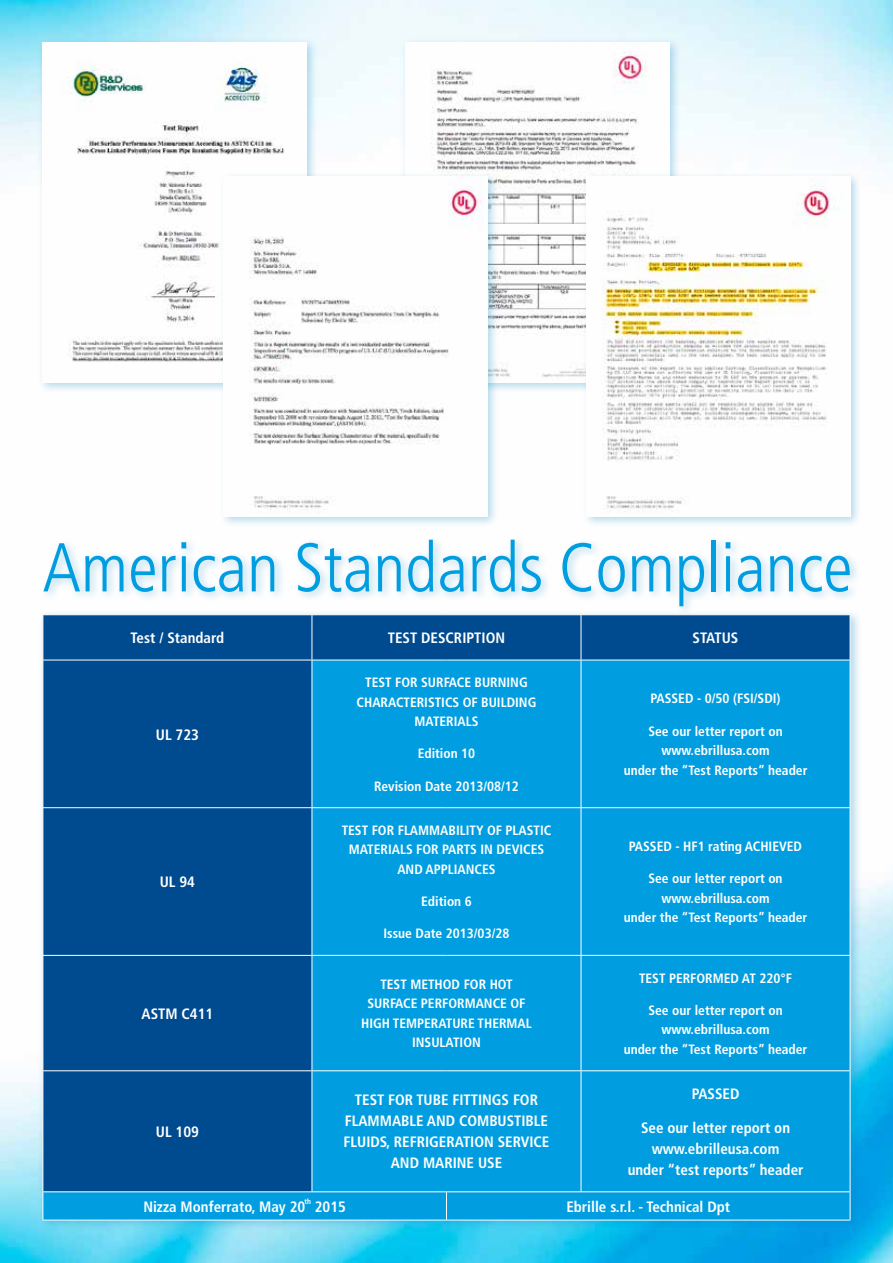
<style>
.page{position:relative;width:893px;height:1263px;background:#fff}
.page>*{position:absolute;margin:0;border:0;box-sizing:border-box;transform-origin:0 0}
.t1{font:300 condensed 69px "Frutiger";color:#009ee0}
.t2{font:700 condensed 15px/21px "Frutiger";color:#fff;text-align:center}
.t3{font:700 condensed 13.5px/19.5px "Frutiger";color:#fff;text-align:center}
.t4{font:700 condensed 7.5px "Frutiger";color:#fff}
</style>
<div class="page">
<img style="left:0;top:0;width:893px;height:1263px">
<div style="left:38px;top:609px;width:824px;height:622px;background:#0083c3;opacity:.3"></div>
<div style="left:44px;top:617px;width:806px;height:43px;background:#004b8f"></div>
<svg style="left:44px;top:661px;width:806px;height:559px;background:#0184c6"></svg>
<hr style="left:312px;top:615px;width:1px;height:45px;background:#fff">
<hr style="left:581px;top:615px;width:1px;height:45px;background:#fff">
<hr style="left:581px;top:660px;width:1px;height:147px;background:#fff">
<hr style="left:850px;top:660px;width:1px;height:147px;background:#fff">
<hr style="left:43px;top:807px;width:269px;height:1px;background:#fff">
<hr style="left:312px;top:807px;width:134px;height:1px;background:#fff">
<hr style="left:446px;top:807px;width:135px;height:1px;background:#fff">
<hr style="left:581px;top:807px;width:269px;height:1px;background:#fff">
<hr style="left:581px;top:808px;width:1px;height:147px;background:#fff">
<hr style="left:850px;top:808px;width:1px;height:147px;background:#fff">
<hr style="left:43px;top:955px;width:269px;height:1px;background:#fff">
<hr style="left:581px;top:956px;width:1px;height:114px;background:#fff">
<hr style="left:850px;top:956px;width:1px;height:114px;background:#fff">
<hr style="left:581px;top:1071px;width:1px;height:120px;background:#fff">
<hr style="left:850px;top:1071px;width:1px;height:120px;background:#fff">
<svg style="left:446px;top:1192px;width:1px;height:28px"></svg>
<svg style="left:850px;top:1192px;width:1px;height:28px"></svg>
<svg style="left:43px;top:1192px;width:1px;height:28px"></svg>
<hr style="left:43px;top:1220px;width:269px;height:1px;background:#fff">
<hr style="left:312px;top:1220px;width:134px;height:1px;background:#fff">
<hr style="left:446px;top:1220px;width:135px;height:1px;background:#fff">
<hr style="left:581px;top:1220px;width:269px;height:1px;background:#fff">
<hr style="left:312px;top:955px;width:134px;height:1px;background:#fff">
<hr style="left:446px;top:955px;width:135px;height:1px;background:#fff">
<hr style="left:581px;top:955px;width:269px;height:1px;background:#fff">
<hr style="left:43px;top:615px;width:1px;height:45px;background:#fff">
<hr style="left:850px;top:615px;width:1px;height:45px;background:#fff">
<hr style="left:312px;top:660px;width:134px;height:1px;background:#fff">
<hr style="left:446px;top:660px;width:135px;height:1px;background:#fff">
<hr style="left:581px;top:660px;width:269px;height:1px;background:#fff">
<hr style="left:43px;top:660px;width:269px;height:1px;background:#fff">
<hr style="left:43px;top:660px;width:1px;height:147px;background:#fff">
<hr style="left:312px;top:660px;width:1px;height:147px;background:#fff">
<hr style="left:43px;top:808px;width:1px;height:147px;background:#fff">
<hr style="left:312px;top:808px;width:1px;height:147px;background:#fff">
<hr style="left:43px;top:956px;width:1px;height:114px;background:#fff">
<hr style="left:312px;top:956px;width:1px;height:114px;background:#fff">
<hr style="left:43px;top:1071px;width:1px;height:120px;background:#fff">
<hr style="left:312px;top:1071px;width:1px;height:120px;background:#fff">
<hr style="left:43px;top:1070px;width:269px;height:1px;background:#fff">
<hr style="left:312px;top:1070px;width:134px;height:1px;background:#fff">
<hr style="left:446px;top:1070px;width:135px;height:1px;background:#fff">
<hr style="left:581px;top:1070px;width:269px;height:1px;background:#fff">
<hr style="left:43px;top:1191px;width:269px;height:1px;background:#fff">
<hr style="left:312px;top:1191px;width:134px;height:1px;background:#fff">
<hr style="left:446px;top:1191px;width:135px;height:1px;background:#fff">
<hr style="left:581px;top:1191px;width:269px;height:1px;background:#fff">
<div style="left:39px;top:535px;width:822px;height:82px;background:#0083c3;opacity:.3"></div>
<div style="left:400px;top:37px;width:281px;height:356px;background:#0083c3;opacity:.3"></div>
<img style="left:405px;top:43px;width:264px;height:340px">
<div style="left:38px;top:37px;width:280px;height:356px;background:#0083c3;opacity:.3"></div>
<img style="left:43px;top:43px;width:263px;height:340px">
<div style="left:582px;top:171px;width:280px;height:356px;background:#0083c3;opacity:.3"></div>
<img style="left:587px;top:176px;width:263px;height:341px">
<div style="left:219px;top:171px;width:280px;height:356px;background:#0083c3;opacity:.3"></div>
<img style="left:224px;top:176px;width:264px;height:341px">
<h1 class="t1" style="left:43px;top:528px;width:811px">American Standards Compliance</h1>
<p class="t2" style="left:131px;top:627px;width:95px">Test / Standard</p>
<p class="t2" style="left:388px;top:627px;width:119px">TEST DESCRIPTION</p>
<p class="t2" style="left:693px;top:627px;width:47px">STATUS</p>
<p class="t2" style="left:156px;top:724px;width:45px">UL 723</p>
<p class="t2" style="left:160px;top:871px;width:37px">UL 94</p>
<p class="t2" style="left:142px;top:1003px;width:73px">ASTM C411</p>
<p class="t2" style="left:156px;top:1121px;width:45px">UL 109</p>
<p class="t3" style="left:357px;top:673px;width:181px">TEST FOR SURFACE BURNING<br>CHARACTERISTICS OF BUILDING<br>MATERIALS</p>
<p class="t3" style="left:418px;top:744px;width:59px">Edition 10</p>
<p class="t3" style="left:374px;top:776px;width:146px">Revision Date 2013/08/12</p>
<p class="t3" style="left:342px;top:820px;width:211px">TEST FOR FLAMMABILITY OF PLASTIC<br>MATERIALS FOR PARTS IN DEVICES<br>AND APPLIANCES</p>
<p class="t3" style="left:421px;top:892px;width:52px">Edition 6</p>
<p class="t3" style="left:383px;top:924px;width:127px">Issue Date 2013/03/28</p>
<p class="t3" style="left:361px;top:974px;width:172px">TEST METHOD FOR HOT<br>SURFACE PERFORMANCE OF<br>HIGH TEMPERATURE THERMAL<br>INSULATION</p>
<p class="t2" style="left:344px;top:1090px;width:207px">TEST FOR TUBE FITTINGS FOR<br>FLAMMABLE AND COMBUSTIBLE<br>FLUIDS, REFRIGERATION SERVICE<br>AND MARINE USE</p>
<p class="t3" style="left:650px;top:689px;width:132px">PASSED - 0/50 (FSI/SDI)</p>
<p class="t3" style="left:624px;top:721px;width:185px">See our letter report on www.ebrillusa.com<br>under the “Test Reports” header</p>
<p class="t3" style="left:629px;top:836px;width:175px">PASSED - HF1 rating ACHIEVED</p>
<p class="t3" style="left:624px;top:869px;width:185px">See our letter report on www.ebrillusa.com<br>under the “Test Reports” header</p>
<p class="t3" style="left:639px;top:968px;width:155px">TEST PERFORMED AT 220°F</p>
<p class="t3" style="left:624px;top:1000px;width:185px">See our letter report on www.ebrillusa.com<br>under the “Test Reports” header</p>
<p class="t2" style="left:692px;top:1083px;width:49px">PASSED</p>
<p class="t2" style="left:628px;top:1117px;width:177px">See our letter report on www.ebrilleusa.com<br>under “test reports” header</p>
<p class="t2" style="left:143px;top:1196px;width:163px">Nizza Monferrato, May 20</p>
<p class="t4" style="left:304px;top:1197px;width:8px">th</p>
<p class="t2" style="left:315px;top:1196px;width:33px">2015</p>
<p class="t2" style="left:566px;top:1196px;width:165px">Ebrille s.r.l. - Technical Dpt</p>
</div>
